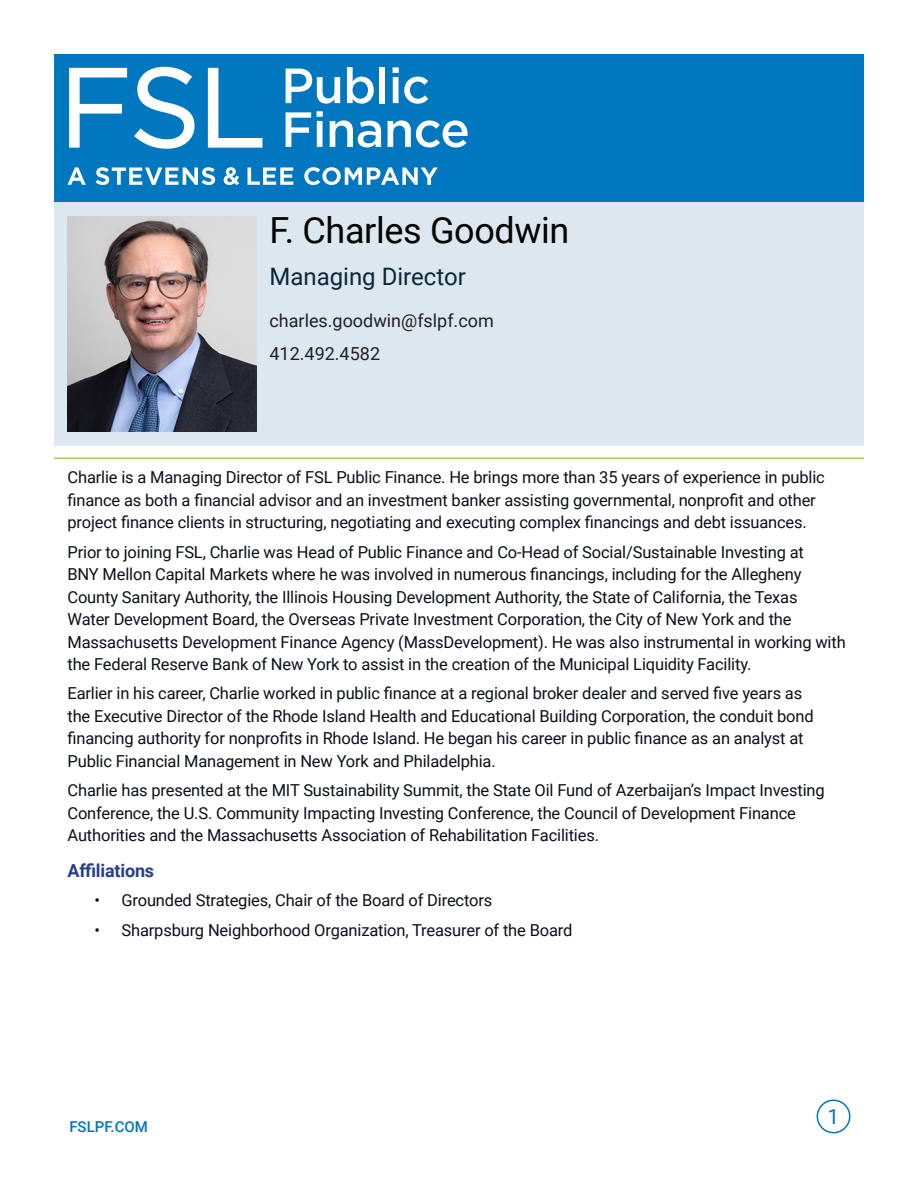
<style>
.page{position:relative;width:918px;height:1188px;background:#fff}
.page>*{position:absolute;margin:0;border:0;box-sizing:border-box;transform-origin:0 0}
.Atty_Name_Large{font:36px "Roboto";letter-spacing:-.01em;color:#040503}
.Atty_Title{font:24px "Roboto";color:#0a2639}
.t1{font:21px "Roboto";color:#0077bf}
.Atty_Info{font:18px "Roboto";color:#231f20}
.Main_Text_Sub_Head{font:700 18px "Roboto";letter-spacing:-.01em;color:#253f8e}
.Main_Text{font:16.5px/22.5px "Roboto";letter-spacing:-.01em;color:#0b1119}
.t2{font:500 15px "Roboto";color:#0077bf}
</style>
<div class="page">
<div style="left:817px;top:1099px;width:34px;height:34px;border:2px solid #0077bf;border-radius:50%"></div>
<div style="left:54px;top:54px;width:810px;height:150px;background:#0077bf"></div>
<svg style="left:67px;top:167px;width:19px;height:18px"></svg>
<svg style="left:96px;top:167px;width:119px;height:18px"></svg>
<svg style="left:224px;top:167px;width:15px;height:18px"></svg>
<svg style="left:248px;top:168px;width:45px;height:17px"></svg>
<svg style="left:304px;top:167px;width:134px;height:18px"></svg>
<svg style="left:69px;top:68px;width:58px;height:80px"></svg>
<svg style="left:134px;top:67px;width:61px;height:82px"></svg>
<svg style="left:208px;top:68px;width:54px;height:80px"></svg>
<svg style="left:286px;top:69px;width:54px;height:35px"></svg>
<svg style="left:347px;top:67px;width:27px;height:37px"></svg>
<div style="left:380px;top:67px;width:5px;height:36px;background:#fff"></div>
<svg style="left:393px;top:67px;width:35px;height:37px"></svg>
<svg style="left:286px;top:112px;width:25px;height:35px"></svg>
<svg style="left:317px;top:111px;width:6px;height:36px"></svg>
<svg style="left:330px;top:120px;width:51px;height:27px"></svg>
<svg style="left:388px;top:120px;width:80px;height:28px"></svg>
<div style="left:54px;top:202px;width:810px;height:244px;background:#dce7ef"></div>
<hr style="left:54px;top:458px;width:810px;height:1px;background:#a2cf5f">
<img style="left:68px;top:216px;width:188px;height:216px">
<p class="Atty_Name_Large" style="left:269px;top:205px;width:301px">F. Charles Goodwin</p>
<p class="Atty_Title" style="left:269px;top:260px;width:198px">Managing Director</p>
<p class="Atty_Info" style="left:269px;top:308px;width:226px">charles.goodwin@fslpf.com</p>
<p class="Atty_Info" style="left:269px;top:341px;width:112px">412.492.4582</p>
<p class="Main_Text" style="left:68px;top:466px;width:759px">Charlie is a Managing Director of FSL Public Finance. He brings more than 35 years of experience in public finance as both a financial advisor and an investment banker assisting governmental, nonprofit and other project finance clients in structuring, negotiating and executing complex financings and debt issuances.</p>
<p class="Main_Text" style="left:68px;top:540px;width:780px">Prior to joining FSL, Charlie was Head of Public Finance and Co-Head of Social/Sustainable Investing at<br>BNY Mellon Capital Markets where he was involved in numerous financings, including for the Allegheny County Sanitary Authority, the Illinois Housing Development Authority, the State of California, the Texas<br>Water Development Board, the Overseas Private Investment Corporation, the City of New York and the Massachusetts Development Finance Agency (MassDevelopment). He was also instrumental in working with the Federal Reserve Bank of New York to assist in the creation of the Municipal Liquidity Facility.</p>
<p class="Main_Text" style="left:68px;top:682px;width:748px">Earlier in his career, Charlie worked in public finance at a regional broker dealer and served five years as the Executive Director of the Rhode Island Health and Educational Building Corporation, the conduit bond financing authority for nonprofits in Rhode Island. He began his career in public finance as an analyst at Public Financial Management in New York and Philadelphia.</p>
<p class="Main_Text" style="left:68px;top:778px;width:759px">Charlie has presented at the MIT Sustainability Summit, the State Oil Fund of Azerbaijan’s Impact Investing<br>Conference, the U.S. Community Impacting Investing Conference, the Council of Development Finance<br>Authorities and the Massachusetts Association of Rehabilitation Facilities.</p>
<p class="Main_Text_Sub_Head" style="left:68px;top:858px;width:88px">Affiliations</p>
<p class="Main_Text" style="left:94px;top:889px;width:399px">• Grounded Strategies, Chair of the Board of Directors</p>
<p class="Main_Text" style="left:94px;top:918px;width:479px">• Sharpsburg Neighborhood Organization, Treasurer of the Board</p>
<p class="t2" style="left:69px;top:1116px;width:80px">FSLPF.COM</p>
<p class="t1" style="left:828px;top:1102px;width:13px">1</p>
</div>
